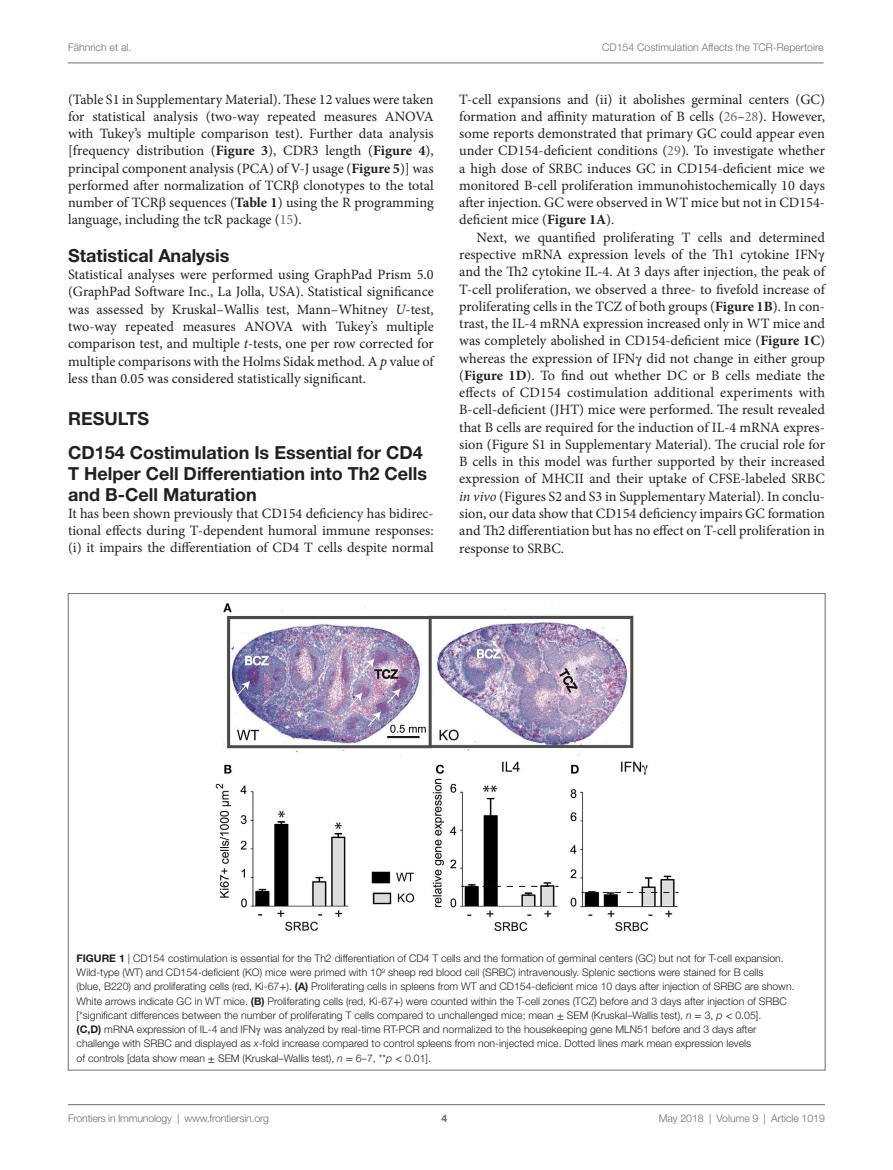
<style>
.page{position:relative;width:893px;height:1170px;background:#fff}
.page>*{position:absolute;margin:0;border:0;box-sizing:border-box;transform-origin:0 0}
.t1{font:700 18px/33.8px "Helvetica Neue LT Std";color:#231f20}
.t2{font:14.25px/17.2px "Minion Pro";color:#231f20;text-align:justify}
.t3{font:300 10.5px/14.2px "Helvetica Neue LT Std";color:#231f20}
.t4{font:300 10.5px "Helvetica Neue LT Std";color:#6c6d70}
.t5{font:700 10.5px "Helvetica Neue LT Std";color:#6c6d70}
.s1{font-weight:700}
.s2{font-family:"STIX General"}
.s3{color:#6c6d70}
.s4{font-style:italic}
.s5{font-family:"STIX General";font-weight:400}
</style>
<div class="page">
<img style="left:215px;top:603px;width:464px;height:328px">
<hr style="left:68px;top:63px;width:756px;height:1px;background:#6c6d70">
<hr style="left:68px;top:1104px;width:757px;height:1px;background:#6c6d70">
<p class="t4" style="left:68px;top:41px;width:65px">Fähnrich et al.</p>
<p class="t4" style="left:602px;top:41px;width:223px">CD154 Costimulation Affects the TCR-Repertoire</p>
<p class="t2" style="left:68px;top:90px;width:367px">(Table S1 in Supplementary Material). These 12 values were taken for statistical analysis (two-way repeated measures ANOVA with Tukey’s multiple comparison test). Further data analysis [frequency distribution (<span class="s1">Figure 3</span>), CDR3 length (<span class="s1">Figure 4</span>), principal component analysis (PCA) of V-J usage (<span class="s1">Figure 5</span>)] was performed after normalization of TCR<span class="s2">β</span> clonotypes to the total number of TCR<span class="s2">β</span> sequences (<span class="s1">Table 1</span>) using the R programming language, including the tcR package (<span class="s3">15</span>).</p>
<p class="t1" style="left:68px;top:238px;width:163px">Statistical Analysis</p>
<p class="t2" style="left:68px;top:266px;width:367px">Statistical analyses were performed using GraphPad Prism 5.0 (GraphPad Software Inc., La Jolla, USA). Statistical significance was assessed by Kruskal–Wallis test, Mann–Whitney <span class="s4">U</span>-test, two-way repeated measures ANOVA with Tukey’s multiple comparison test, and multiple <span class="s4">t</span>-tests, one per row corrected for multiple comparisons with the Holms Sidak method. A <span class="s4">p</span> value of less than 0.05 was considered statistically significant.</p>
<p class="t1" style="left:68px;top:401px;width:13px">RES</p>
<p class="t1" style="left:68px;top:401px;width:356px;text-indent:36px">ULTS<br>CD154 Costimulation Is Essential for CD4</p>
<p class="t1" style="left:68px;top:462px;width:361px;line-height:21px">T Helper Cell Differentiation into Th2 Cells and B-Cell Maturation</p>
<p class="t2" style="left:68px;top:504px;width:367px">It has been shown previously that CD154 deficiency has bidirec&shy;tional effects during T-dependent humoral immune responses: (i) it impairs the differentiation of CD4 T cells despite normal</p>
<p class="t2" style="left:459px;top:90px;width:367px">T-cell expansions and (ii) it abolishes germinal centers (GC) formation and affinity maturation of B cells (<span class="s3">26</span>–<span class="s3">28</span>). However, some reports demonstrated that primary GC could appear even under CD154-deficient conditions (<span class="s3">29</span>). To investigate whether a high dose of SRBC induces GC in CD154-deficient mice we monitored B-cell proliferation immunohistochemically 10 days after injection. GC were observed in WT mice but not in CD154- deficient mice (<span class="s1">Figure 1A</span>).</p>
<p class="t2" style="left:459px;top:228px;width:367px;text-indent:17px">Next, we quantified proliferating T cells and determined respective mRNA expression levels of the Th1 cytokine IFN<span class="s2">γ </span>and the Th2 cytokine IL-4. At 3 days after injection, the peak of T-cell proliferation, we observed a three- to fivefold increase of proliferating cells in the TCZ of both groups (<span class="s1">Figure 1B</span>). In con&shy;trast, the IL-4 mRNA expression increased only in WT mice and was completely abolished in CD154-deficient mice (<span class="s1">Figure 1C</span>) whereas the expression of IFN<span class="s2">γ</span> did not change in either group (<span class="s1">Figure 1D</span>). To find out whether DC or B cells mediate the effects of CD154 costimulation additional experiments with B-cell-deficient (JHT) mice were performed. The result revealed that B cells are required for the induction of IL-4 mRNA expres&shy;sion (Figure S1 in Supplementary Material). The crucial role for B cells in this model was further supported by their increased expression of MHCII and their uptake of CFSE-labeled SRBC <span class="s4">in vivo</span> (Figures S2 and S3 in Supplementary Material). In conclu&shy;sion, our data show that CD154 deficiency impairs GC formation and Th2 differentiation but has no effect on T-cell proliferation in response to SRBC.</p>
<p class="t3" style="left:77px;top:950px;width:719px"><span class="s1">Figure 1</span> | CD154 costimulation is essential for the Th2 differentiation of CD4 T cells and the formation of germinal centers (GC) but not for T-cell expansion.<br>Wild-type (WT) and CD154-deficient (KO) mice were primed with 10<sup>9</sup> sheep red blood cell (SRBC) intravenously. Splenic sections were stained for B cells<br>(blue, B220) and proliferating cells (red, Ki-67<span class="s5">+</span>). <span class="s1">(A)</span> Proliferating cells in spleens from WT and CD154-deficient mice 10 days after injection of SRBC are shown.<br>White arrows indicate GC in WT mice. <span class="s1">(B)</span> Proliferating cells (red, Ki-67<span class="s5">+</span>) were counted within the T-cell zones (TCZ) before and 3 days after injection of SRBC [*significant differences between the number of proliferating T cells compared to unchallenged mice; mean <span class="s5">±</span> SEM (Kruskal–Wallis test), <span class="s4">n</span> <span class="s5">=</span> 3, <span class="s4">p</span> <span class="s5">&lt;</span> 0.05].<br><span class="s1">(C,D)</span> mRNA expression of IL-4 and IFN<span class="s5">γ</span> was analyzed by real-time RT-PCR and normalized to the housekeeping gene MLN51 before and 3 days after challenge with SRBC and displayed as <span class="s4">x</span>-fold increase compared to control spleens from non-injected mice. Dotted lines mark mean expression levels<br>of controls [data show mean <span class="s5">±</span> SEM (Kruskal–Wallis test), <span class="s4">n</span> <span class="s5">=</span> 6–7, **<span class="s4">p</span> <span class="s5">&lt;</span> 0.01].</p>
<p class="t4" style="left:68px;top:1111px;width:203px">Frontiers in Immunology | www.frontiersin.org</p>
<p class="t4" style="left:659px;top:1111px;width:168px">May 2018 | Volume 9 | Article 1019</p>
<p class="t5" style="left:441px;top:1111px;width:7px">4</p>
</div>
